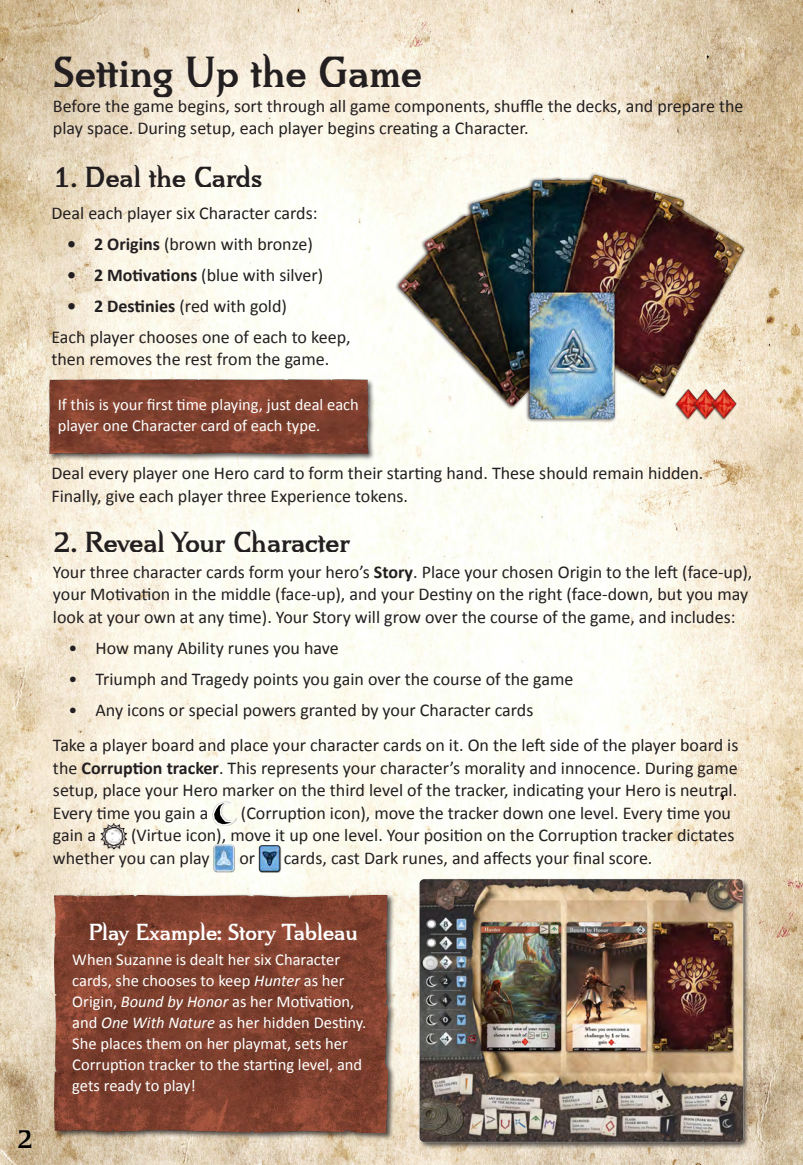
<style>
.page{position:relative;width:803px;height:1165px;background:#fff}
.page>*{position:absolute;margin:0;border:0;box-sizing:border-box;transform-origin:0 0}
.t1{font:700 45px "Eulipia";color:#231f20}
.t2{font:700 30px "Eulipia";color:#231f20}
.t3{font:700 27px "Eulipia";color:#000}
.t4{font:700 24px "Eulipia";color:#fff}
.t5{font:18px/22.5px "Calibri";color:#231f20}
.t6{font:16.5px/21px "Calibri";color:#fff}
.s1{font-weight:700}
.s2{font-style:italic}
</style>
<div class="page">
<img style="left:0;top:0;width:803px;height:1164px">
<div style="left:53px;top:893px;width:342px;height:246px;background:#231f20;opacity:.75"></div>
<img style="left:54px;top:895px;width:334px;height:237px">
<div style="left:48px;top:378px;width:327px;height:82px;background:#231f20;opacity:.75"></div>
<img style="left:47px;top:379px;width:322px;height:74px">
<img style="left:212px;top:800px;width:25px;height:26px">
<div style="left:100px;top:823px;width:27px;height:27px;background:#231f20;opacity:.45"></div>
<img style="left:100px;top:821px;width:27px;height:27px">
<img style="left:210px;top:844px;width:29px;height:29px">
<img style="left:255px;top:844px;width:29px;height:29px">
<img style="left:372px;top:168px;width:399px;height:267px">
<img style="left:402px;top:866px;width:356px;height:283px">
<h1 class="t1" style="left:53px;top:46px;width:370px">Setting Up the Game</h1>
<p class="t5" style="left:53px;top:94px;width:692px">Before the game begins, sort through all game components, shuffle the decks, and prepare the play space. During setup, each player begins creating a Character.</p>
<h2 class="t2" style="left:53px;top:160px;width:211px">1. Deal the Cards</h2>
<p class="t5" style="left:51px;top:200px;width:268px">Deal each player six Character cards:</p>
<p class="t5" style="left:67px;top:231px;width:247px"><span class="s1">• 2 Origins</span> (brown with bronze)</p>
<p class="t5" style="left:67px;top:262px;width:258px"><span class="s1">• 2 Motivations</span> (blue with silver)</p>
<p class="t5" style="left:51px;top:289px;width:301px;line-height:31px;text-indent:16px"><span class="s1">• 2 Destinies</span> (red with gold)<br>Each player chooses one of each to keep,</p>
<p class="t5" style="left:51px;top:347px;width:279px">then removes the rest from the game.</p>
<p class="t6" style="left:58px;top:393px;width:303px">If this is your first time playing, just deal each player one Character card of each type.</p>
<p class="t5" style="left:51px;top:461px;width:653px">Deal every player one Hero card to form their starting hand. These should remain hidden.<br>Finally, give each player three Experience tokens.</p>
<h2 class="t2" style="left:53px;top:525px;width:298px">2. Reveal Your Character</h2>
<p class="t5" style="left:53px;top:559px;width:701px">Your three character cards form your hero’s <span class="s1">Story</span>. Place your chosen Origin to the left (face-up), your Motivation in the middle (face-up), and your Destiny on the right (face-down, but you may look at your own at any time). Your Story will grow over the course of the game, and includes:</p>
<p class="t5" style="left:69px;top:635px;width:272px">• How many Ability runes you have</p>
<p class="t5" style="left:68px;top:666px;width:506px">• Triumph and Tragedy points you gain over the course of the game</p>
<p class="t5" style="left:53px;top:691px;width:687px;line-height:35.2px;text-indent:16px">• Any icons or special powers granted by your Character cards<br>Take a player board and place your character cards on it. On the left side of the player board is</p>
<p class="t5" style="left:53px;top:755px;width:686px;text-align:justify">the <span class="s1">Corruption tracker</span>. This represents your character’s morality and innocence. During game setup, place your Hero marker on the third level of the tracker, indicating your Hero is neutral.<br>Every time you gain a</p>
<p class="t5" style="left:241px;top:800px;width:491px">(Corruption icon), move the tracker down one level. Every time you</p>
<p class="t5" style="left:53px;top:823px;width:683px;text-indent:78px">(Virtue icon), move it up one level. Your position on the Corruption tracker dictates whether you can play</p>
<p class="t5" style="left:53px;top:823px;width:45px">gain a</p>
<p class="t5" style="left:239px;top:845px;width:17px">or</p>
<p class="t5" style="left:284px;top:845px;width:370px">cards, cast Dark runes, and affects your final score.</p>
<h3 class="t3" style="left:17px;top:1123px;width:18px">2</h3>
<h3 class="t4" style="left:88px;top:917px;width:271px">Play Example: Story Tableau</h3>
<p class="t6" style="left:72px;top:947px;width:296px">When Suzanne is dealt her six Character cards, she chooses to keep <span class="s2">Hunter</span> as her Origin, <span class="s2">Bound by Honor</span> as her Motivation, and <span class="s2">One With Nature</span> as her hidden Destiny.<br>She places them on her playmat, sets her Corruption tracker to the starting level, and gets ready to play!</p>
</div>
